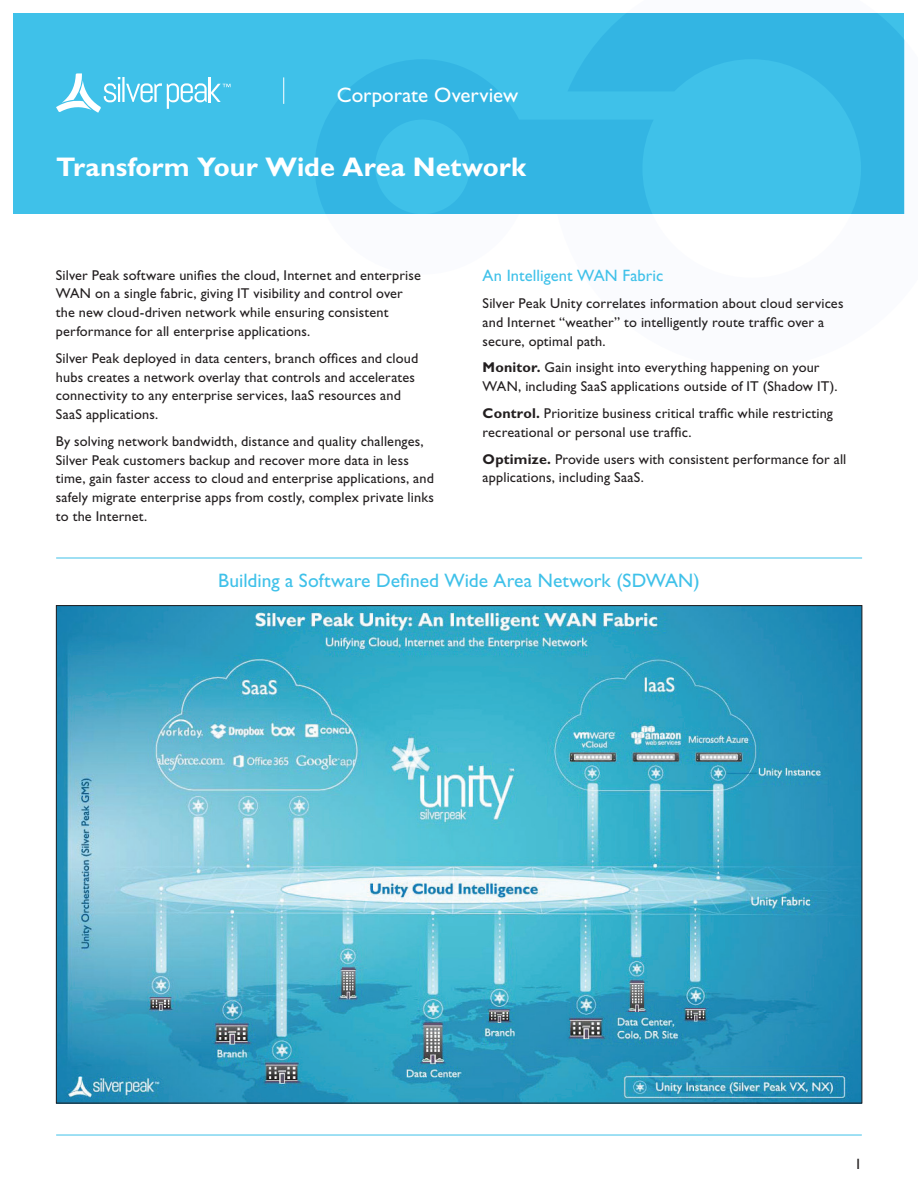
<style>
.page{position:relative;width:918px;height:1188px;background:#fff}
.page>*{position:absolute;margin:0;border:0;box-sizing:border-box;transform-origin:0 0}
.Cover_Head{font:700 27px "Gill Sans Std";color:#fff}
.Collateral_Type{font:21px "Gill Sans Std";color:#fff}
.Headline{font:19.5px "Gill Sans Std";color:#3fc1e9}
.Headline-2{font:16.5px "Gill Sans Std";letter-spacing:.005em;color:#3fc1e9}
.Body{font:15px "Gill Sans Std";color:#231f20}
.Body-2{font:14.25px/18.8px "Gill Sans Std";letter-spacing:.01em;color:#231f20}
.s1{font-weight:700}
</style>
<div class="page">
<div style="left:14px;top:14px;width:890px;height:200px;background:#3fc1e9"></div>
<svg style="left:315px;top:14px;width:589px;height:200px"></svg>
<hr style="left:56px;top:1135px;width:806px;height:1px;background:#3fc1e9">
<svg style="left:283px;top:77px;width:1px;height:27px"></svg>
<svg style="left:56px;top:73px;width:175px;height:40px"></svg>
<img style="left:58px;top:607px;width:802px;height:494px">
<hr style="left:56px;top:558px;width:806px;height:1px;background:#3fc1e9">
<p class="Collateral_Type" style="left:337px;top:83px;width:183px">Corporate Overview</p>
<p class="Cover_Head" style="left:56px;top:151px;width:471px">Transform Your Wide Area Network</p>
<p class="Body-2" style="left:56px;top:266px;width:366px">Silver Peak software unifies the cloud, Internet and enterprise WAN on a single fabric, giving IT visibility and control over the new cloud-driven network while ensuring consistent performance for all enterprise applications.</p>
<p class="Body-2" style="left:56px;top:349px;width:364px">Silver Peak deployed in data centers, branch offices and cloud hubs creates a network overlay that controls and accelerates connectivity to any enterprise services, IaaS resources and SaaS applications.</p>
<p class="Body-2" style="left:56px;top:432px;width:380px">By solving network bandwidth, distance and quality challenges, Silver Peak customers backup and recover more data in less time, gain faster access to cloud and enterprise applications, and safely migrate enterprise apps from costly, complex private links to the Internet.</p>
<p class="Headline-2" style="left:483px;top:266px;width:182px">An Intelligent WAN Fabric</p>
<p class="Body-2" style="left:483px;top:294px;width:362px">Silver Peak Unity correlates information about cloud services and Internet “weather” to intelligently route traffic over a secure, optimal path.</p>
<p class="Body-2" style="left:483px;top:358px;width:357px"><span class="s1">Monitor.</span> Gain insight into everything happening on your<br>WAN, including SaaS applications outside of IT (Shadow IT).</p>
<p class="Body-2" style="left:483px;top:404px;width:352px"><span class="s1">Control.</span> Prioritize business critical traffic while restricting recreational or personal use traffic.</p>
<p class="Body-2" style="left:483px;top:450px;width:365px"><span class="s1">Optimize.</span> Provide users with consistent performance for all applications, including SaaS.</p>
<p class="Headline" style="left:218px;top:570px;width:483px">Building a Software Defined Wide Area Network (SDWAN)</p>
<p class="Body" style="left:854px;top:1155px;width:9px">1</p>
</div>
